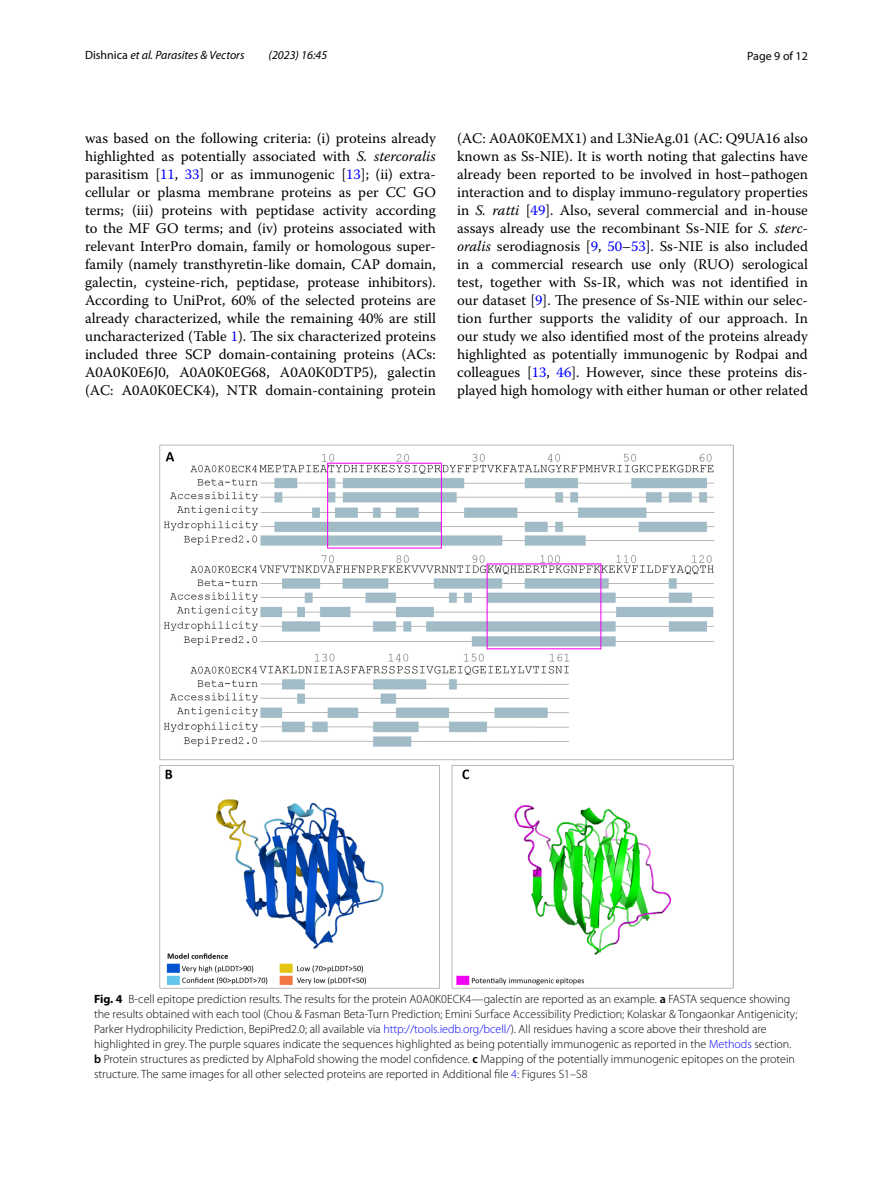
<style>
.page{position:relative;width:893px;height:1187px;background:#fff}
.page>*{position:absolute;margin:0;border:0;box-sizing:border-box;transform-origin:0 0}
.t1{font:14.7px/18px "Warnock Pro";color:#000;text-align:justify}
.t2{font:300 12px/15px "Myriad Pro";color:#000}
.t3{font:italic 12px "Myriad Pro";color:#000}
.t4{font:12px "Myriad Pro";color:#000}
.s1{font-style:normal}
.s2{font-style:italic}
.s3{color:#00f}
.s4{font-weight:700}
.s5{font-weight:600}
</style>
<div class="page">
<img style="left:159px;top:445px;width:574px;height:543px">
<p class="t3" style="left:85px;top:48px;width:161px"><span class="s1">Dishnica</span> et al. Parasites &amp; Vectors</p>
<p class="t3" style="left:269px;top:48px;width:60px">(2023) 16:45</p>
<p class="t4" style="left:747px;top:48px;width:62px">Page 9 of 12</p>
<p class="t1" style="left:85px;top:128px;width:352px">was based on the following criteria: (i) proteins already highlighted as potentially associated with <span class="s2">S. stercoralis </span>parasitism [<span class="s3">11</span>, <span class="s3">33</span>] or as immunogenic [<span class="s3">13</span>]; (ii) extra&shy;cellular or plasma membrane proteins as per CC GO terms; (iii) proteins with peptidase activity according to the MF GO terms; and (iv) proteins associated with relevant InterPro domain, family or homologous super&shy;family (namely transthyretin-like domain, CAP domain, galectin, cysteine-rich, peptidase, protease inhibitors).<br>According to UniProt, 60% of the selected proteins are already characterized, while the remaining 40% are still uncharacterized (Table <span class="s3">1</span>). The six characterized proteins included three SCP domain-containing proteins (ACs:<br>A0A0K0E6J0, A0A0K0EG68, A0A0K0DTP5), galectin (AC: A0A0K0ECK4), NTR domain-containing protein</p>
<p class="t1" style="left:457px;top:128px;width:352px">(AC: A0A0K0EMX1) and L3NieAg.01 (AC: Q9UA16 also known as Ss-NIE). It is worth noting that galectins have already been reported to be involved in host–pathogen interaction and to display immuno-regulatory properties in <span class="s2">S. ratti</span> [<span class="s3">49</span>]. Also, several commercial and in-house assays already use the recombinant Ss-NIE for <span class="s2">S. sterc&shy;oralis</span> serodiagnosis [<span class="s3">9</span>, <span class="s3">50</span>–<span class="s3">53</span>]. Ss-NIE is also included in a commercial research use only (RUO) serological test, together with Ss-IR, which was not identified in our dataset [<span class="s3">9</span>]. The presence of Ss-NIE within our selec&shy;tion further supports the validity of our approach. In our study we also identified most of the proteins already highlighted as potentially immunogenic by Rodpai and colleagues [<span class="s3">13</span>, <span class="s3">46</span>]. However, since these proteins dis&shy;played high homology with either human or other related</p>
<p class="t2" style="left:94px;top:991px;width:705px"><span class="s4">Fig. 4</span> B-cell epitope prediction results. The results for the protein A0A0K0ECK4—galectin are reported as an example. <span class="s5">a</span> FASTA sequence showing the results obtained with each tool (Chou &amp; Fasman Beta-Turn Prediction; Emini Surface Accessibility Prediction; Kolaskar &amp; Tongaonkar Antigenicity; Parker Hydrophilicity Prediction, BepiPred2.0; all available via <span class="s3">http://tools.iedb.org/bcell/</span>). All residues having a score above their threshold are highlighted in grey. The purple squares indicate the sequences highlighted as being potentially immunogenic as reported in the <span class="s3">Methods</span> section. <span class="s5">b</span> Protein structures as predicted by AlphaFold showing the model confidence. <span class="s5">c</span> Mapping of the potentially immunogenic epitopes on the protein structure. The same images for all other selected proteins are reported in Additional file <span class="s3">4</span>: Figures S1–S8</p>
</div>
